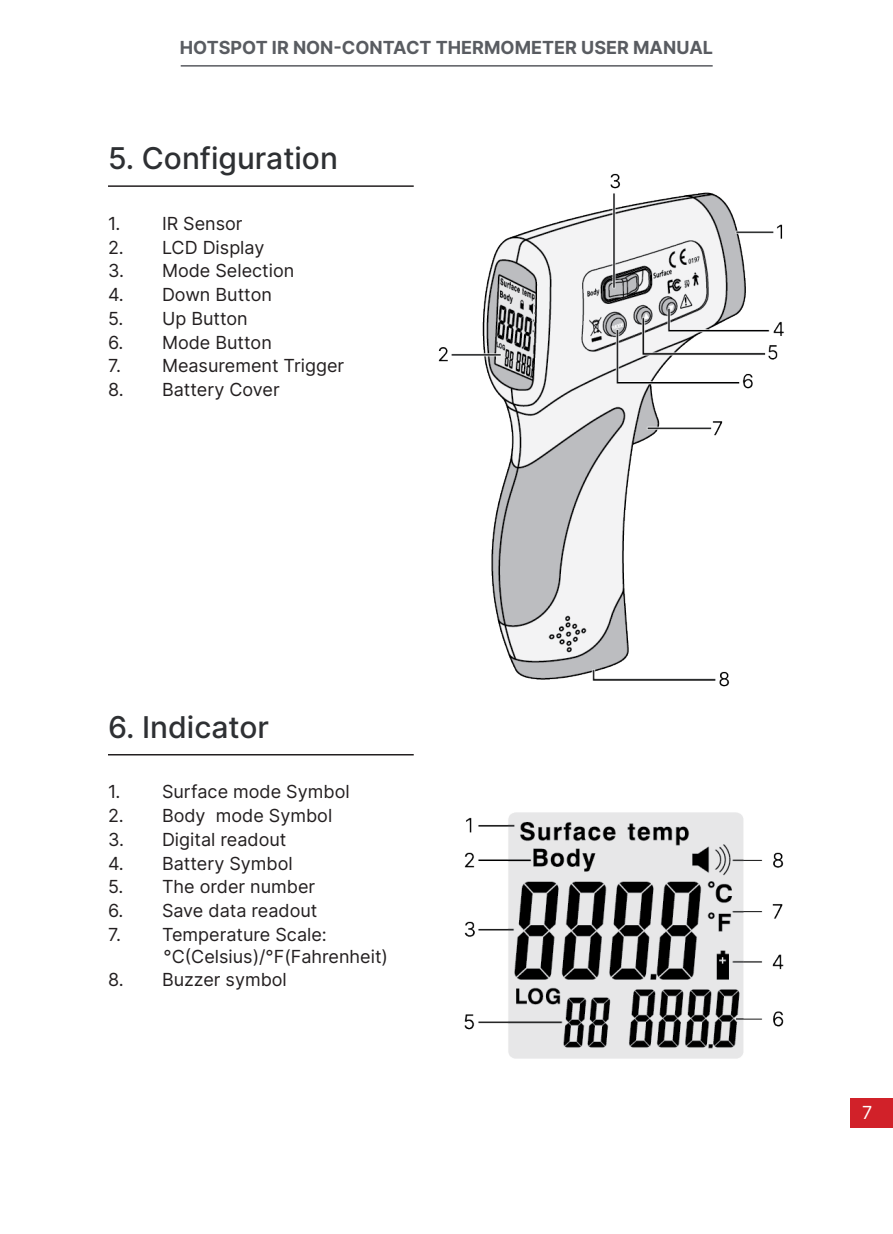
<style>
.page{position:relative;width:893px;height:1234px;background:#fff}
.page>*{position:absolute;margin:0;border:0;box-sizing:border-box;transform-origin:0 0}
.t1{font:500 30px "Inter";color:#2e3033}
.t2{font:18px "Inter";color:#231f20}
.t3{font:700 18px "Inter";color:#595c61}
.t4{font:18px "Inter";color:#fff}
</style>
<div class="page">
<hr style="left:181px;top:65px;width:532px;height:2px;background:#595c61">
<div style="left:850px;top:1097px;width:43px;height:30px;background:#d12129"></div>
<img style="left:438px;top:173px;width:346px;height:514px">
<img style="left:464px;top:812px;width:320px;height:246px">
<hr style="left:108px;top:185px;width:306px;height:2px;background:#231f20">
<hr style="left:108px;top:753px;width:306px;height:2px;background:#231f20">
<p class="t3" style="left:180px;top:34px;width:535px">HOTSPOT IR NON-CONTACT THERMOMETER USER MANUAL</p>
<p class="t1" style="left:108px;top:136px;width:231px">5. Configuration</p>
<p class="t2" style="left:108px;top:210px;width:136px">1. IR Sensor</p>
<p class="t2" style="left:108px;top:234px;width:158px">2. LCD Display</p>
<p class="t2" style="left:108px;top:258px;width:188px">3. Mode Selection</p>
<p class="t2" style="left:108px;top:281px;width:165px">4. Down Button</p>
<p class="t2" style="left:108px;top:305px;width:141px">5. Up Button</p>
<p class="t2" style="left:108px;top:329px;width:165px">6. Mode Button</p>
<p class="t2" style="left:108px;top:352px;width:238px">7. Measurement Trigger</p>
<p class="t2" style="left:108px;top:376px;width:173px">8. Battery Cover</p>
<p class="t1" style="left:108px;top:704px;width:163px">6. Indicator</p>
<p class="t2" style="left:108px;top:778px;width:243px">1. Surface mode Symbol</p>
<p class="t2" style="left:108px;top:802px;width:226px">2. Body mode Symbol</p>
<p class="t2" style="left:108px;top:826px;width:180px">3. Digital readout</p>
<p class="t2" style="left:108px;top:849px;width:186px">4. Battery Symbol</p>
<p class="t2" style="left:108px;top:873px;width:209px">5. The order number</p>
<p class="t2" style="left:108px;top:897px;width:211px">6. Save data readout</p>
<p class="t2" style="left:108px;top:921px;width:220px">7. Temperature Scale:</p>
<p class="t2" style="left:164px;top:942px;width:226px">°C(Celsius)/°F(Fahrenheit)</p>
<p class="t2" style="left:108px;top:966px;width:180px">8. Buzzer symbol</p>
<p class="t4" style="left:862px;top:1098px;width:12px">7</p>
</div>
